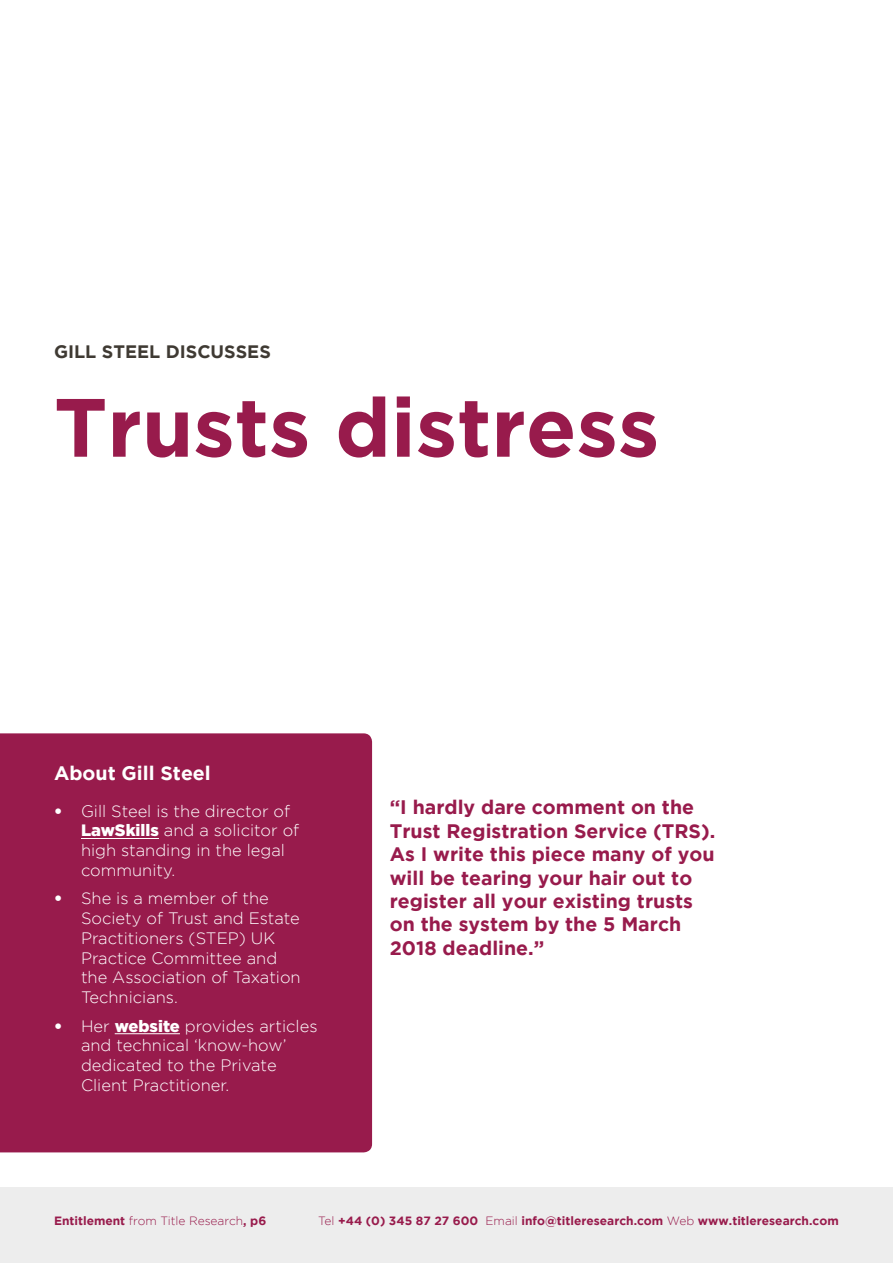
<style>
.page{position:relative;width:893px;height:1263px;background:#fff}
.page>*{position:absolute;margin:0;border:0;box-sizing:border-box;transform-origin:0 0}
.t1{font:700 82.5px "Gotham";color:#981b4c}
.t2{font:700 19.5px/23.4px "Gotham";color:#981b4c}
.t3{font:700 19.5px "Gotham";color:#fff}
.t4{font:700 18px "Gotham";color:#3f3a33}
.t5{font:300 16.5px/19.8px "Gotham";color:#fff}
.t6{font:700 12px "Gotham";color:#981b4c}
.t7{font:300 12px "Gotham";color:#981b4c}
.s1{font-weight:900}
.s2{font-weight:700}
.s3{font-weight:300}
</style>
<div class="page">
<div style="left:0;top:1188px;width:893px;height:75px;background:#ededed"></div>
<div style="left:0;top:733px;width:372px;height:419px;background:#981b4c"></div>
<hr style="left:81px;top:838px;width:78px;height:1px;background:#fff">
<hr style="left:115px;top:1033px;width:65px;height:1px;background:#fff">
<p class="t4" style="left:54px;top:341px;width:218px">GILL STEEL DISCUSSES</p>
<h1 class="t1" style="left:54px;top:380px;width:607px">Trusts distress</h1>
<p class="t3" style="left:54px;top:761px;width:158px">About Gill Steel</p>
<p class="t5" style="left:81px;top:800px;width:220px;text-indent:-27px"><span class="s1">•</span> Gill Steel is the director of<br><span class="s1">LawSkills</span> and a solicitor of high standing in the legal community.</p>
<p class="t5" style="left:81px;top:888px;width:221px;text-indent:-27px"><span class="s1">•</span> She is a member of the<br>Society of Trust and Estate<br>Practitioners (STEP) UK<br>Practice Committee and the Association of Taxation<br>Technicians.</p>
<p class="t5" style="left:81px;top:1015px;width:238px;text-indent:-27px"><span class="s1">•</span> Her <span class="s1">website</span> provides articles and technical ‘know-how’ dedicated to the Private<br>Client Practitioner.</p>
<p class="t2" style="left:390px;top:795px;width:327px">“I hardly dare comment on the<br>Trust Registration Service (TRS).<br>As I write this piece many of you will be tearing your hair out to register all your existing trusts on the system by the 5 March<br>2018 deadline.”</p>
<p class="t7" style="left:54px;top:1214px;width:214px"><span class="s2">Entitlement</span> from Title Research<span class="s2">, p6</span></p>
<p class="t6" style="left:318px;top:1214px;width:522px"><span class="s3">Tel</span> +44 (0) 345 87 27 600 <span class="s3">Email</span> info@titleresearch.com <span class="s3">Web</span> www.titleresearch.com</p>
</div>
